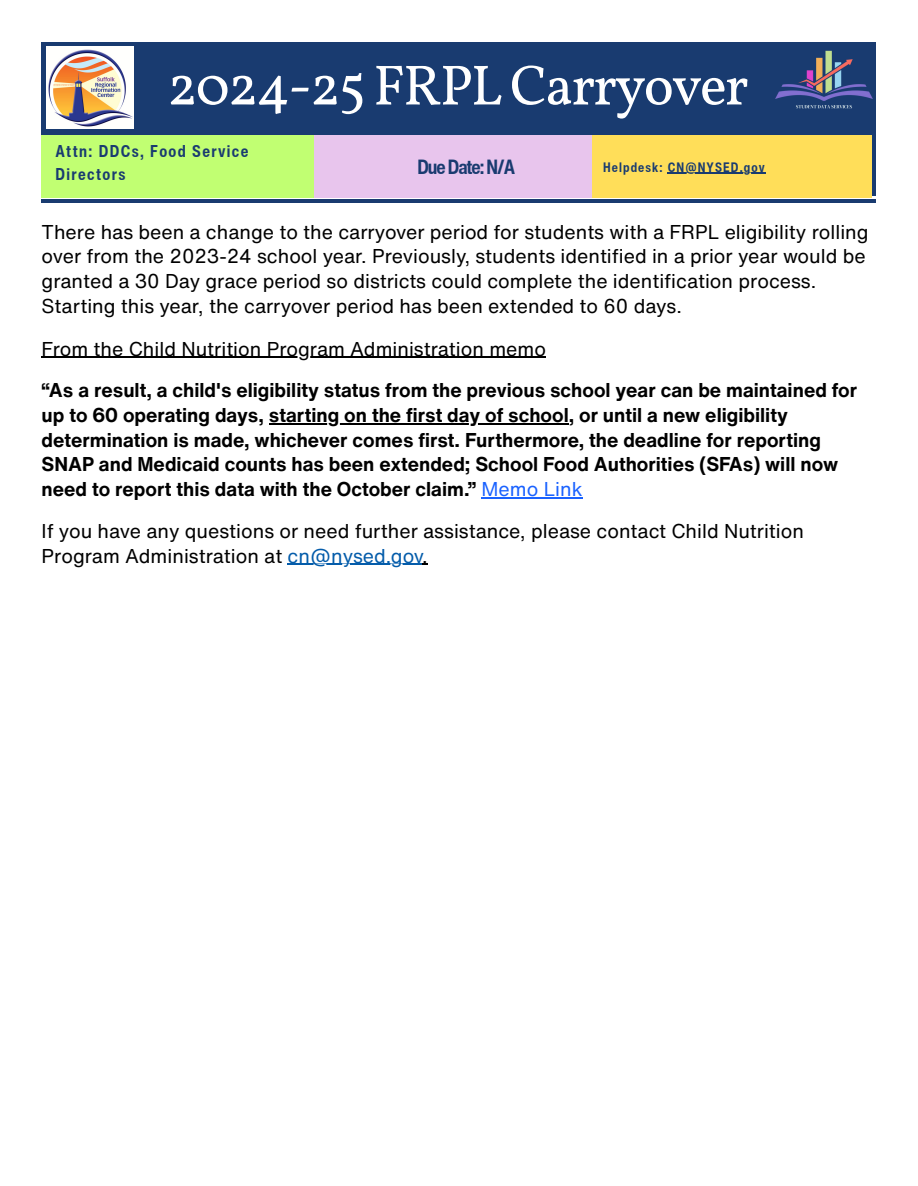
<style>
.page{position:relative;width:918px;height:1186px;background:#fff}
.page>*{position:absolute;margin:0;border:0;box-sizing:border-box;transform-origin:0 0}
.t1{font:56.85px "Vollkorn";letter-spacing:-.035em;color:#fff}
.t2{font:700 condensed 20.1px "Helvetica Now Text";letter-spacing:-.055em;color:#193b70}
.t3{font:19.5px/24.8px "Helvetica Now Text";color:#000}
.t4{font:700 19.5px/24.8px "Helvetica Now Text";color:#000}
.t5{font:700 condensed 16.65px/23px "Helvetica Now Text";letter-spacing:.08em;color:#193b70}
.t6{font:700 condensed 13.35px "Helvetica Now Text";letter-spacing:.08em;color:#193b70}
.s1{font-weight:400;color:#1a62ff}
.s2{color:#045caa}
</style>
<div class="page">
<hr style="left:42px;top:357px;width:504px;height:1px;background:#000">
<hr style="left:269px;top:423px;width:300px;height:1px;background:#000">
<hr style="left:482px;top:497px;width:101px;height:1px;background:#1a62ff">
<hr style="left:288px;top:564px;width:134px;height:1px;background:#045caa">
<div style="left:42px;top:42px;width:834px;height:160px;background:#193b70"></div>
<hr style="left:42px;top:196px;width:834px;height:2px;background:#fff">
<img style="left:46px;top:46px;width:88px;height:82px">
<img style="left:775px;top:50px;width:97px;height:86px">
<div style="left:42px;top:136px;width:277px;height:62px;background:#c1ff72"></div>
<div style="left:592px;top:136px;width:280px;height:62px;background:#ffde59"></div>
<hr style="left:668px;top:173px;width:98px;height:1px;background:#193b70">
<div style="left:315px;top:136px;width:277px;height:62px;background:#e8c5ed"></div>
<p class="t1" style="left:167px;top:50px;width:583px">2024-25 FRPL Carryover</p>
<p class="t5" style="left:55px;top:139px;width:195px">Attn: DDCs, Food Service<br>Directors</p>
<p class="t2" style="left:417px;top:151px;width:99px">Due Date: N/A</p>
<p class="t6" style="left:603px;top:157px;width:163px">Helpdesk: CN@NYSED.gov</p>
<p class="t3" style="left:42px;top:219px;width:829px">There has been a change to the carryover period for students with a FRPL eligibility rolling over from the 2023-24 school year. Previously, students identified in a prior year would be granted a 30 Day grace period so districts could complete the identification process.<br>Starting this year, the carryover period has been extended to 60 days.</p>
<p class="t3" style="left:42px;top:336px;width:506px">From the Child Nutrition Program Administration memo</p>
<p class="t4" style="left:42px;top:377px;width:817px">“As a result, a child's eligibility status from the previous school year can be maintained for up to 60 operating days, starting on the first day of school, or until a new eligibility determination is made, whichever comes first. Furthermore, the deadline for reporting SNAP and Medicaid counts has been extended; School Food Authorities (SFAs) will now need to report this data with the October claim.” <span class="s1">Memo Link</span></p>
<p class="t3" style="left:42px;top:518px;width:764px">If you have any questions or need further assistance, please contact Child Nutrition<br>Program Administration at <span class="s2">cn@nysed.gov</span>.</p>
</div>
